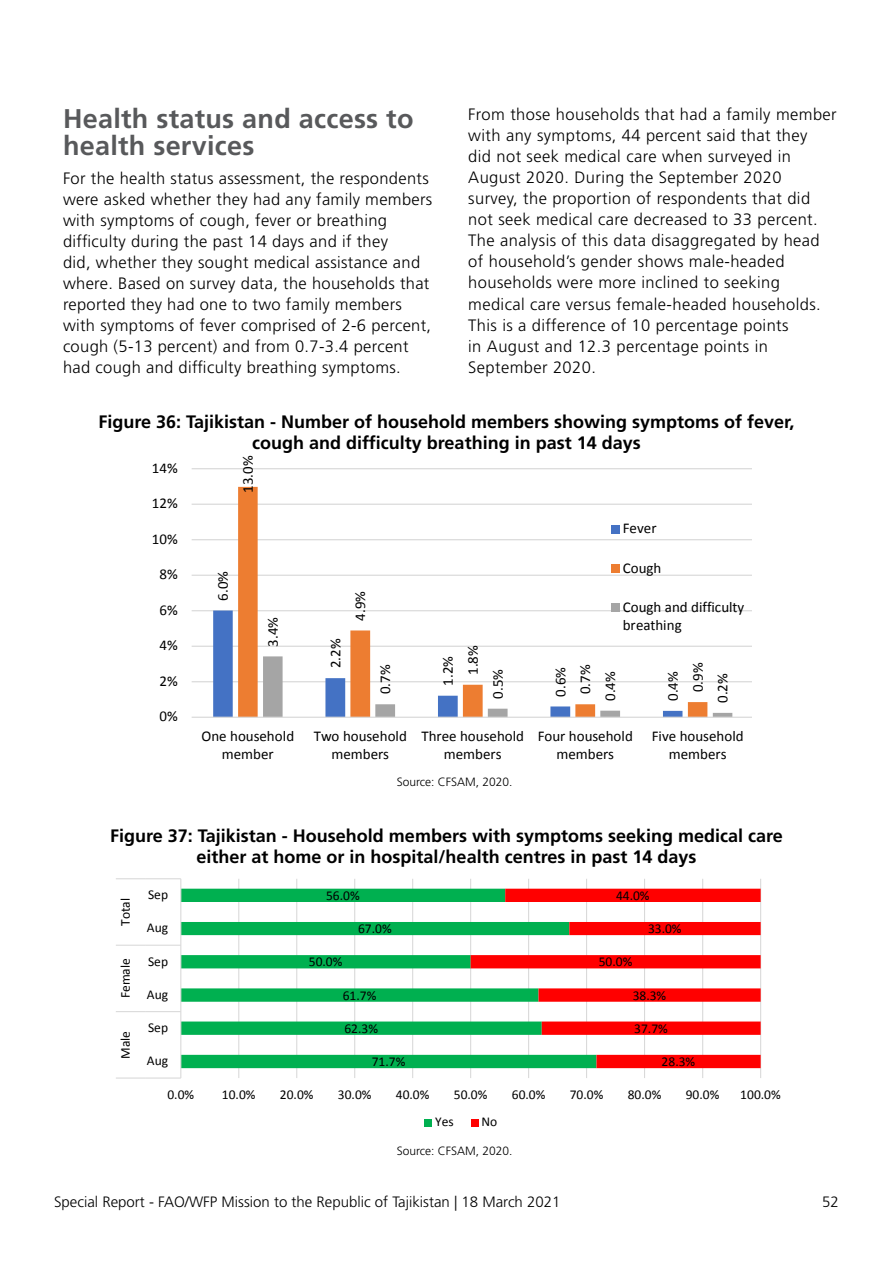
<style>
.page{position:relative;width:893px;height:1263px;background:#fff}
.page>*{position:absolute;margin:0;border:0;box-sizing:border-box;transform-origin:0 0}
.t1{font:700 27px/27px "Frutiger LT Std";letter-spacing:.01em;color:#58595b}
.t2{font:700 18px/21px "Frutiger LT Std";color:#000;text-align:center}
.t3{font:300 16.5px/21px "Frutiger LT Std";letter-spacing:.025em;color:#000}
.t4{font:15px/18.3px "Calibri";color:#000;text-align:center}
.t5{font:300 15px "Frutiger LT Std";color:#000}
.t6{font:13.5px "Calibri";color:#000}
.t7{font:300 12px "Frutiger LT Std";color:#000}
</style>
<div class="page">
<hr style="left:238px;top:879px;width:1px;height:199px;background:#d9d9d9">
<hr style="left:296px;top:879px;width:1px;height:199px;background:#d9d9d9">
<hr style="left:354px;top:879px;width:1px;height:199px;background:#d9d9d9">
<hr style="left:412px;top:879px;width:1px;height:199px;background:#d9d9d9">
<hr style="left:470px;top:879px;width:1px;height:199px;background:#d9d9d9">
<hr style="left:528px;top:879px;width:1px;height:199px;background:#d9d9d9">
<hr style="left:586px;top:879px;width:1px;height:199px;background:#d9d9d9">
<hr style="left:644px;top:879px;width:1px;height:199px;background:#d9d9d9">
<hr style="left:702px;top:879px;width:1px;height:199px;background:#d9d9d9">
<hr style="left:760px;top:879px;width:1px;height:199px;background:#d9d9d9">
<svg style="left:181px;top:889px;width:290px;height:179px"></svg>
<svg style="left:471px;top:889px;width:290px;height:179px"></svg>
<hr style="left:180px;top:879px;width:1px;height:199px;background:#d9d9d9">
<hr style="left:146px;top:1077px;width:35px;height:1px;background:#d9d9d9">
<hr style="left:146px;top:1011px;width:35px;height:1px;background:#d9d9d9">
<hr style="left:146px;top:945px;width:35px;height:1px;background:#d9d9d9">
<hr style="left:146px;top:878px;width:35px;height:1px;background:#d9d9d9">
<hr style="left:116px;top:1077px;width:30px;height:1px;background:#d9d9d9">
<hr style="left:116px;top:1011px;width:30px;height:1px;background:#d9d9d9">
<hr style="left:116px;top:945px;width:30px;height:1px;background:#d9d9d9">
<hr style="left:116px;top:878px;width:30px;height:1px;background:#d9d9d9">
<div style="left:425px;top:1119px;width:7px;height:7px;background:#00b050"></div>
<div style="left:471px;top:1119px;width:7px;height:7px;background:#f00"></div>
<hr style="left:192px;top:681px;width:559px;height:1px;background:#d9d9d9">
<hr style="left:192px;top:646px;width:559px;height:1px;background:#d9d9d9">
<hr style="left:192px;top:610px;width:559px;height:1px;background:#d9d9d9">
<hr style="left:192px;top:575px;width:559px;height:1px;background:#d9d9d9">
<hr style="left:192px;top:539px;width:559px;height:1px;background:#d9d9d9">
<hr style="left:192px;top:504px;width:559px;height:1px;background:#d9d9d9">
<hr style="left:192px;top:468px;width:559px;height:1px;background:#d9d9d9">
<svg style="left:213px;top:610px;width:25px;height:107px;fill:#4472c4"></svg>
<svg style="left:238px;top:487px;width:469px;height:230px"></svg>
<svg style="left:263px;top:656px;width:469px;height:61px"></svg>
<hr style="left:192px;top:717px;width:559px;height:1px;background:#d9d9d9">
<div style="left:611px;top:525px;width:8px;height:8px;background:#4472c4"></div>
<div style="left:611px;top:564px;width:8px;height:8px;background:#ed7d31"></div>
<div style="left:611px;top:603px;width:8px;height:9px;background:#a5a5a5"></div>
<p class="t3" style="left:468px;top:104px;width:370px">From those households that had a family member with any symptoms, 44 percent said that they<br>did not seek medical care when surveyed in August 2020. During the September 2020<br>survey, the proportion of respondents that did not seek medical care decreased to 33 percent.<br>The analysis of this data disaggregated by head of household’s gender shows male-headed households were more inclined to seeking medical care versus female-headed households.<br>This is a difference of 10 percentage points<br>in August and 12.3 percentage points in September 2020.</p>
<p class="t2" style="left:98px;top:411px;width:698px">Figure 36: Tajikistan - Number of household members showing symptoms of fever, cough and difficulty breathing in past 14 days</p>
<h1 class="t1" style="left:63px;top:106px;width:352px">Health status and access to health services</h1>
<p class="t3" style="left:63px;top:168px;width:371px">For the health status assessment, the respondents were asked whether they had any family members with symptoms of cough, fever or breathing difficulty during the past 14 days and if they<br>did, whether they sought medical assistance and where. Based on survey data, the households that reported they had one to two family members with symptoms of fever comprised of 2-6 percent, cough (5-13 percent) and from 0.7‑3.4 percent had cough and difficulty breathing symptoms.</p>
<p class="t4" style="left:152px;top:458px;width:27px">14%</p>
<p class="t4" style="left:152px;top:494px;width:27px">12%</p>
<p class="t4" style="left:152px;top:529px;width:27px">10%</p>
<p class="t4" style="left:159px;top:565px;width:20px">8%</p>
<p class="t4" style="left:159px;top:600px;width:20px">6%</p>
<p class="t4" style="left:159px;top:636px;width:20px">4%</p>
<p class="t4" style="left:159px;top:671px;width:20px">2%</p>
<p class="t4" style="left:159px;top:707px;width:20px">0%</p>
<p class="t4" style="left:238px;top:493px;width:39px;rotate:-90deg">13.0%</p>
<p class="t4" style="left:213px;top:601px;width:31px;rotate:-90deg">6.0%</p>
<p class="t4" style="left:263px;top:647px;width:31px;rotate:-90deg">3.4%</p>
<p class="t4" style="left:326px;top:668px;width:31px;rotate:-90deg">2.2%</p>
<p class="t4" style="left:350px;top:621px;width:31px;rotate:-90deg">4.9%</p>
<p class="t4" style="left:623px;top:518px;width:35px">Fever</p>
<p class="t4" style="left:623px;top:558px;width:40px">Cough</p>
<p class="t4" style="left:623px;top:597px;width:123px;text-align:left">Cough and difficulty breathing</p>
<p class="t4" style="left:463px;top:675px;width:31px;rotate:-90deg">1.8%</p>
<p class="t4" style="left:438px;top:686px;width:31px;rotate:-90deg">1.2%</p>
<p class="t4" style="left:550px;top:696px;width:31px;rotate:-90deg">0.6%</p>
<p class="t4" style="left:663px;top:701px;width:31px;rotate:-90deg">0.4%</p>
<p class="t4" style="left:575px;top:694px;width:31px;rotate:-90deg">0.7%</p>
<p class="t4" style="left:688px;top:692px;width:31px;rotate:-90deg">0.9%</p>
<p class="t4" style="left:375px;top:694px;width:31px;rotate:-90deg">0.7%</p>
<p class="t4" style="left:488px;top:699px;width:31px;rotate:-90deg">0.5%</p>
<p class="t4" style="left:600px;top:701px;width:31px;rotate:-90deg">0.4%</p>
<p class="t4" style="left:713px;top:703px;width:31px;rotate:-90deg">0.2%</p>
<p class="t4" style="left:202px;top:726px;width:94px">One household member</p>
<p class="t4" style="left:314px;top:726px;width:95px">Two household members</p>
<p class="t4" style="left:421px;top:726px;width:104px">Three household members</p>
<p class="t4" style="left:538px;top:726px;width:97px">Four household members</p>
<p class="t4" style="left:652px;top:726px;width:93px">Five household members</p>
<p class="t7" style="left:397px;top:775px;width:117px">Source: CFSAM, 2020.</p>
<p class="t2" style="left:110px;top:825px;width:674px">Figure 37: Tajikistan - Household members with symptoms seeking medical care either at home or in hospital/health centres in past 14 days</p>
<p class="t6" style="left:117px;top:926px;width:29px;rotate:-90deg">Total</p>
<p class="t6" style="left:117px;top:998px;width:42px;rotate:-90deg">Female</p>
<p class="t6" style="left:117px;top:1059px;width:29px;rotate:-90deg">Male</p>
<p class="t6" style="left:148px;top:886px;width:22px">Sep</p>
<p class="t6" style="left:326px;top:887px;width:35px">56.0%</p>
<p class="t6" style="left:616px;top:887px;width:35px">44.0%</p>
<p class="t6" style="left:147px;top:919px;width:23px">Aug</p>
<p class="t6" style="left:358px;top:920px;width:35px">67.0%</p>
<p class="t6" style="left:648px;top:920px;width:35px">33.0%</p>
<p class="t6" style="left:148px;top:953px;width:22px">Sep</p>
<p class="t6" style="left:309px;top:953px;width:35px">50.0%</p>
<p class="t6" style="left:599px;top:953px;width:35px">50.0%</p>
<p class="t6" style="left:147px;top:986px;width:23px">Aug</p>
<p class="t6" style="left:343px;top:987px;width:35px">61.7%</p>
<p class="t6" style="left:633px;top:987px;width:35px">38.3%</p>
<p class="t6" style="left:148px;top:1019px;width:22px">Sep</p>
<p class="t6" style="left:344px;top:1020px;width:35px">62.3%</p>
<p class="t6" style="left:634px;top:1020px;width:35px">37.7%</p>
<p class="t6" style="left:147px;top:1052px;width:23px">Aug</p>
<p class="t6" style="left:372px;top:1053px;width:35px">71.7%</p>
<p class="t6" style="left:662px;top:1053px;width:35px">28.3%</p>
<p class="t6" style="left:167px;top:1086px;width:28px">0.0%</p>
<p class="t6" style="left:222px;top:1086px;width:35px">10.0%</p>
<p class="t6" style="left:280px;top:1086px;width:35px">20.0%</p>
<p class="t6" style="left:338px;top:1086px;width:35px">30.0%</p>
<p class="t6" style="left:396px;top:1086px;width:35px">40.0%</p>
<p class="t6" style="left:454px;top:1086px;width:35px">50.0%</p>
<p class="t6" style="left:512px;top:1086px;width:35px">60.0%</p>
<p class="t6" style="left:570px;top:1086px;width:35px">70.0%</p>
<p class="t6" style="left:628px;top:1086px;width:35px">80.0%</p>
<p class="t6" style="left:686px;top:1086px;width:35px">90.0%</p>
<p class="t6" style="left:740px;top:1086px;width:42px">100.0%</p>
<p class="t6" style="left:435px;top:1113px;width:20px">Yes</p>
<p class="t6" style="left:482px;top:1113px;width:17px">No</p>
<p class="t7" style="left:397px;top:1144px;width:117px">Source: CFSAM, 2020.</p>
<p class="t5" style="left:54px;top:1193px;width:508px">Special Report - FAO/WFP Mission to the Republic of Tajikistan | 18 March 2021</p>
<p class="t5" style="left:822px;top:1193px;width:18px">52</p>
</div>
